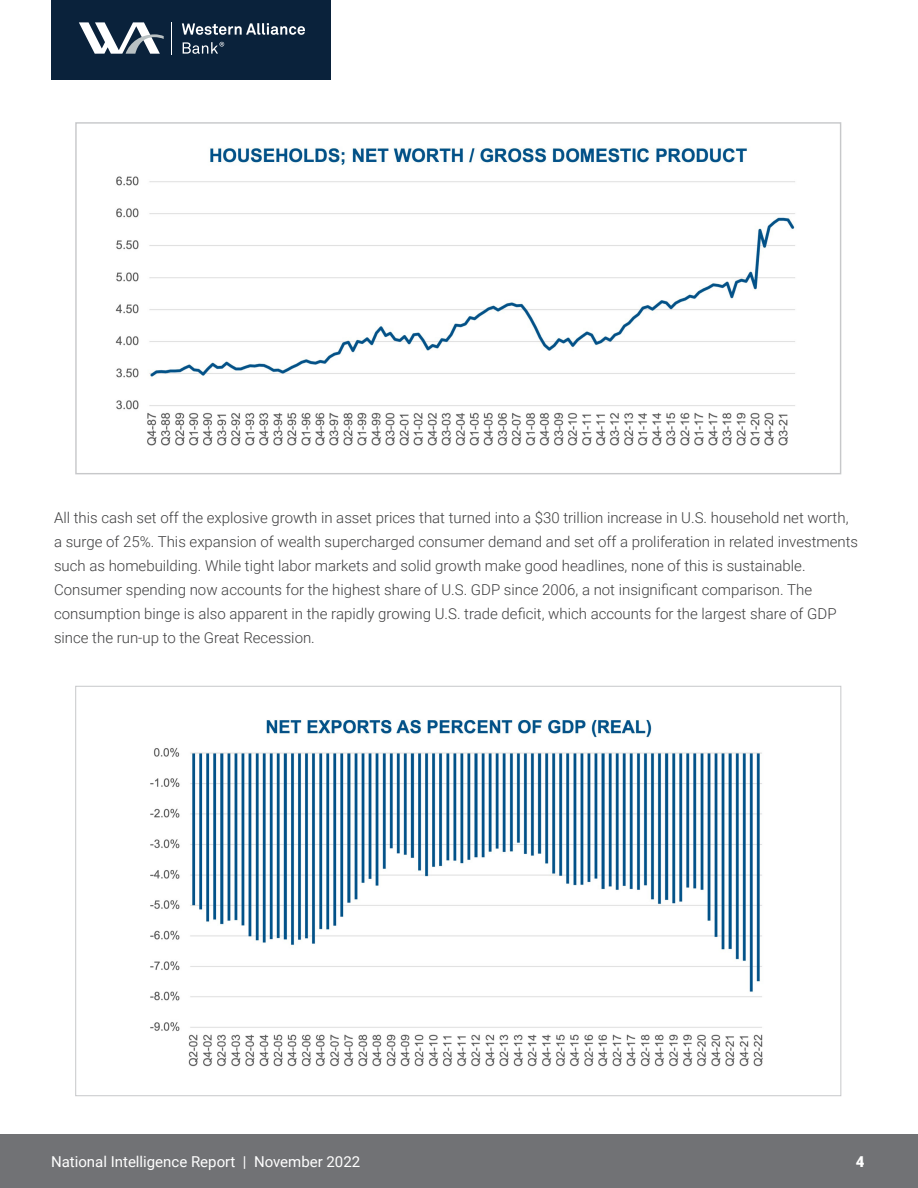
<style>
.page{position:relative;width:918px;height:1188px;background:#fff}
.page>*{position:absolute;margin:0;border:0;box-sizing:border-box;transform-origin:0 0}
.t1{font:300 15px/24px "Roboto";color:#3e3e3f}
.t2{font:15px "Roboto";color:#fff}
.t3{font:900 15px "Roboto";color:#fff}
</style>
<div class="page">
<div style="left:0;top:1134px;width:918px;height:54px;background:#717275"></div>
<div style="left:51px;top:0;width:280px;height:80px;background:#0a223b"></div>
<svg style="left:182px;top:23px;width:123px;height:12px"></svg>
<svg style="left:79px;top:22px;width:85px;height:32px"></svg>
<svg style="left:183px;top:42px;width:41px;height:12px"></svg>
<hr style="left:171px;top:22px;width:1px;height:32px;background:#fff">
<img style="left:115px;top:148px;width:680px;height:298px">
<img style="left:150px;top:719px;width:613px;height:348px">
<p class="t1" style="left:54px;top:505px;width:806px">All this cash set off the explosive growth in asset prices that turned into a $30 trillion increase in U.S. household net worth, a surge of 25%. This expansion of wealth supercharged consumer demand and set off a proliferation in related investments such as homebuilding. While tight labor markets and solid growth make good headlines, none of this is sustainable.<br>Consumer spending now accounts for the highest share of U.S. GDP since 2006, a not insignificant comparison. The consumption binge is also apparent in the rapidly growing U.S. trade deficit, which accounts for the largest share of GDP since the run-up to the Great Recession.</p>
<p class="t2" style="left:51px;top:1151px;width:311px">National Intelligence Report | November 2022</p>
<p class="t3" style="left:856px;top:1151px;width:10px">4</p>
</div>
